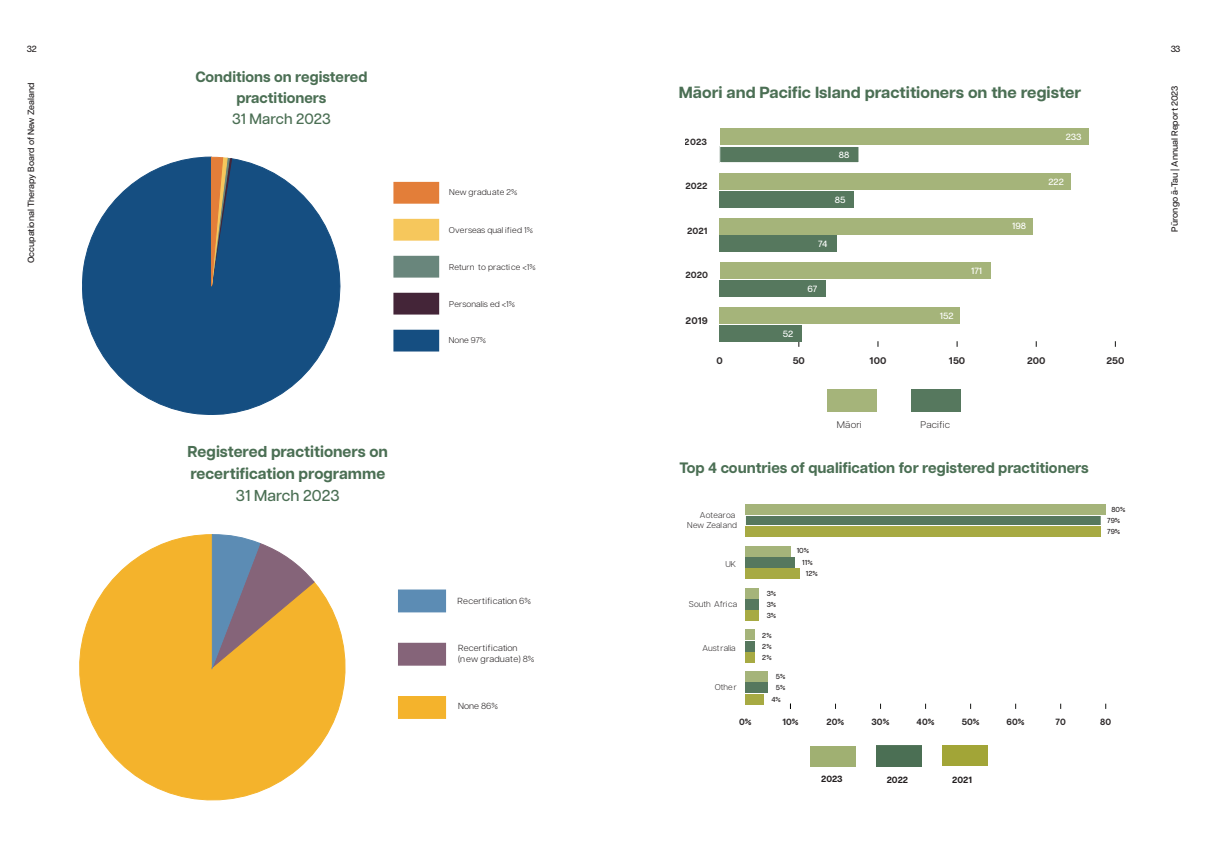
<style>
.page{position:relative;width:1208px;height:859px;background:#fff}
.page>*{position:absolute;margin:0;border:0;box-sizing:border-box;transform-origin:0 0}
.t1{font:700 16.1px "Articulat CF";color:#4b6f54}
.t2{font:700 15.8px/22.1px "Articulat CF";color:#4b6f54}
.t3{font:500 15.8px "Articulat CF";color:#4b6f54}
.t4{font:700 15.1px "Articulat CF";color:#4b6f54}
.t5{font:700 15px/21px "Articulat CF";color:#4b6f54;text-align:center}
.t6{font:500 15px "Articulat CF";color:#4b6f54}
.t7{font:700 9.7px "Articulat CF";color:#211d1e}
.t8{font:300 9.7px "Articulat CF";letter-spacing:.02em;color:#211d1e}
.t9{font:500 9px "Articulat CF";color:#231f20}
.t10{font:700 9px "Articulat CF";color:#211d1e}
.t11{font:500 9px "Articulat CF";color:#fff}
.t12{font:300 8.8px/10.6px "Articulat CF";letter-spacing:.02em;color:#211d1e}
.t13{font:300 8.4px "Articulat CF";letter-spacing:.005em;color:#211d1e}
.t14{font:300 8.4px/10.1px "Articulat CF";letter-spacing:.025em;color:#211d1e;text-align:right}
.t15{font:500 7.2px/11.1px "Articulat CF";color:#211d1e}
</style>
<div class="page">
<div style="left:911px;top:389px;width:49px;height:22px;background:#56785e"></div>
<div style="left:719px;top:146px;width:140px;height:17px;background:#56785e"></div>
<div style="left:719px;top:146px;width:140px;height:17px;border:1px solid #fff"></div>
<div style="left:719px;top:191px;width:135px;height:16px;background:#56785e"></div>
<div style="left:719px;top:236px;width:118px;height:16px;background:#56785e"></div>
<div style="left:719px;top:281px;width:106px;height:16px;background:#56785e"></div>
<div style="left:719px;top:325px;width:83px;height:16px;background:#56785e"></div>
<div style="left:827px;top:389px;width:50px;height:22px;background:#a5b47a"></div>
<div style="left:719px;top:129px;width:369px;height:16px;background:#a5b47a"></div>
<div style="left:719px;top:173px;width:352px;height:16px;background:#a5b47a"></div>
<div style="left:719px;top:218px;width:314px;height:16px;background:#a5b47a"></div>
<div style="left:719px;top:263px;width:271px;height:16px;background:#a5b47a"></div>
<div style="left:719px;top:307px;width:241px;height:17px;background:#a5b47a"></div>
<div style="left:745px;top:527px;width:356px;height:10px;background:#a7aa43"></div>
<div style="left:745px;top:568px;width:54px;height:10px;background:#a7aa43"></div>
<div style="left:745px;top:610px;width:14px;height:10px;background:#a7aa43"></div>
<div style="left:745px;top:652px;width:9px;height:10px;background:#a7aa43"></div>
<div style="left:745px;top:694px;width:18px;height:10px;background:#a7aa43"></div>
<div style="left:877px;top:745px;width:45px;height:21px;background:#56785e"></div>
<div style="left:745px;top:515px;width:356px;height:10px;background:#56785e"></div>
<div style="left:745px;top:515px;width:356px;height:11px;border:1px solid #fff"></div>
<div style="left:745px;top:557px;width:50px;height:10px;background:#56785e"></div>
<div style="left:745px;top:599px;width:14px;height:10px;background:#56785e"></div>
<div style="left:745px;top:641px;width:9px;height:10px;background:#56785e"></div>
<div style="left:745px;top:683px;width:23px;height:10px;background:#56785e"></div>
<div style="left:745px;top:504px;width:360px;height:10px;background:#a5b47a"></div>
<div style="left:745px;top:546px;width:45px;height:10px;background:#a5b47a"></div>
<div style="left:745px;top:588px;width:14px;height:10px;background:#a5b47a"></div>
<div style="left:745px;top:630px;width:9px;height:10px;background:#a5b47a"></div>
<div style="left:745px;top:672px;width:23px;height:10px;background:#a5b47a"></div>
<div style="left:942px;top:745px;width:45px;height:21px;background:#a2a537"></div>
<div style="left:877px;top:746px;width:45px;height:20px;background:#4b6f54"></div>
<div style="left:811px;top:746px;width:45px;height:21px;background:#a0b072"></div>
<div style="left:394px;top:330px;width:45px;height:21px;background:#154e81"></div>
<div style="left:394px;top:293px;width:45px;height:21px;background:#442538"></div>
<div style="left:394px;top:256px;width:45px;height:21px;background:#69867c"></div>
<svg style="left:82px;top:157px;width:259px;height:258px;fill:#154e81"></svg>
<svg style="left:211px;top:157px;width:21px;height:137px;background:#706964"></svg>
<div style="left:394px;top:219px;width:45px;height:21px;background:#f6c75c"></div>
<div style="left:394px;top:182px;width:45px;height:21px;background:#e37e39"></div>
<div style="left:398px;top:696px;width:47px;height:22px;background:#f4b32c"></div>
<div style="left:398px;top:696px;width:48px;height:23px;border:1px solid #f4b32c"></div>
<div style="left:398px;top:643px;width:47px;height:22px;background:#856479"></div>
<div style="left:398px;top:590px;width:47px;height:22px;background:#5c8cb4"></div>
<svg style="left:79px;top:534px;width:267px;height:266px"></svg>
<svg style="left:212px;top:534px;width:102px;height:134px;background:#a9967d"></svg>
<p class="t9" style="left:27px;top:42px;width:12px">32</p>
<p class="t9" style="left:1170px;top:42px;width:11px">33</p>
<p class="t9" style="left:1168px;top:232px;width:148px;rotate:-90deg">Pūrongo ā-Tau | Annual Report 2023</p>
<h3 class="t5" style="left:195px;top:66px;width:174px">Conditions on registered practitioners</h3>
<h3 class="t6" style="left:232px;top:108px;width:100px">31 March 2023</h3>
<p class="t9" style="left:25px;top:263px;width:182px;rotate:-90deg">Occupational Therapy Board of New Zealand</p>
<h1 class="t1" style="left:679px;top:80px;width:404px">Māori and Pacific Island practitioners on the register</h1>
<p class="t11" style="left:1065px;top:130px;width:17px">233</p>
<p class="t11" style="left:839px;top:148px;width:12px">88</p>
<p class="t11" style="left:1048px;top:175px;width:17px">222</p>
<p class="t11" style="left:835px;top:193px;width:12px">85</p>
<p class="t11" style="left:1012px;top:220px;width:16px">198</p>
<p class="t11" style="left:818px;top:237px;width:11px">74</p>
<p class="t11" style="left:807px;top:282px;width:11px">67</p>
<p class="t11" style="left:783px;top:327px;width:12px">52</p>
<p class="t10" style="left:685px;top:135px;width:24px">2023</p>
<p class="t10" style="left:685px;top:180px;width:24px">2022</p>
<p class="t13" style="left:449px;top:186px;width:70px">New graduate 2%</p>
<p class="t13" style="left:449px;top:224px;width:86px">Overseas qual ified 1%</p>
<p class="t10" style="left:687px;top:224px;width:22px">2021</p>
<p class="t13" style="left:449px;top:261px;width:88px">Return to practi ce &lt;1%</p>
<p class="t11" style="left:971px;top:264px;width:13px">171</p>
<p class="t10" style="left:685px;top:269px;width:24px">2020</p>
<p class="t13" style="left:449px;top:298px;width:67px">Personalis ed &lt;1%</p>
<p class="t11" style="left:939px;top:309px;width:15px">152</p>
<p class="t7" style="left:685px;top:313px;width:24px">2019</p>
<p class="t13" style="left:449px;top:334px;width:39px">None 97%</p>
<p class="t7" style="left:716px;top:353px;width:8px">0</p>
<p class="t7" style="left:792px;top:353px;width:14px">50</p>
<p class="t7" style="left:869px;top:353px;width:18px">100</p>
<p class="t7" style="left:949px;top:353px;width:18px">150</p>
<p class="t7" style="left:1027px;top:353px;width:20px">200</p>
<p class="t7" style="left:1106px;top:353px;width:19px">250</p>
<h2 class="t2" style="left:188px;top:440px;width:202px">Registered practitioners on recertification programme</h2>
<h2 class="t3" style="left:236px;top:484px;width:105px">31 March 2023</h2>
<p class="t12" style="left:457px;top:595px;width:75px">Recertification 6%</p>
<p class="t12" style="left:458px;top:642px;width:78px">Recertification (new graduate) 8%</p>
<p class="t12" style="left:458px;top:700px;width:41px">None 86%</p>
<p class="t8" style="left:837px;top:418px;width:26px">Māori</p>
<p class="t8" style="left:920px;top:418px;width:31px">Pacific</p>
<h3 class="t4" style="left:679px;top:456px;width:411px">Top 4 countries of qualification for registered practitioners</h3>
<p class="t14" style="left:687px;top:509px;width:51px">Aotearoa<br>New Zealand</p>
<p class="t13" style="left:725px;top:558px;width:12px">UK</p>
<p class="t13" style="left:689px;top:597px;width:50px">South Africa</p>
<p class="t13" style="left:702px;top:642px;width:35px">Australia</p>
<p class="t13" style="left:714px;top:681px;width:23px">Othe r</p>
<p class="t15" style="left:766px;top:587px;width:11px">3%</p>
<p class="t15" style="left:766px;top:598px;width:11px">3%</p>
<p class="t15" style="left:766px;top:609px;width:11px">3%</p>
<p class="t15" style="left:762px;top:629px;width:11px">2%</p>
<p class="t15" style="left:762px;top:640px;width:11px">2%</p>
<p class="t15" style="left:762px;top:651px;width:11px">2%</p>
<p class="t15" style="left:776px;top:671px;width:11px">5%</p>
<p class="t15" style="left:776px;top:682px;width:11px">5%</p>
<p class="t15" style="left:771px;top:693px;width:11px">4%</p>
<p class="t15" style="left:796px;top:545px;width:14px">10%</p>
<p class="t15" style="left:802px;top:556px;width:12px">11%</p>
<p class="t15" style="left:806px;top:568px;width:13px">12%</p>
<p class="t15" style="left:1107px;top:503px;width:20px;text-indent:4px">80%<br>79%</p>
<p class="t15" style="left:1107px;top:526px;width:15px">79%</p>
<p class="t10" style="left:739px;top:715px;width:14px">0%</p>
<p class="t10" style="left:782px;top:715px;width:18px">10%</p>
<p class="t10" style="left:826px;top:715px;width:19px">20%</p>
<p class="t10" style="left:871px;top:715px;width:19px">30%</p>
<p class="t10" style="left:916px;top:715px;width:19px">40%</p>
<p class="t10" style="left:961px;top:715px;width:19px">50%</p>
<p class="t10" style="left:1006px;top:715px;width:20px">60%</p>
<p class="t10" style="left:1055px;top:715px;width:12px">70</p>
<p class="t10" style="left:1100px;top:715px;width:12px">80</p>
<p class="t10" style="left:821px;top:772px;width:23px">2023</p>
<p class="t10" style="left:886px;top:773px;width:23px">2022</p>
<p class="t10" style="left:952px;top:773px;width:21px">2021</p>
</div>
